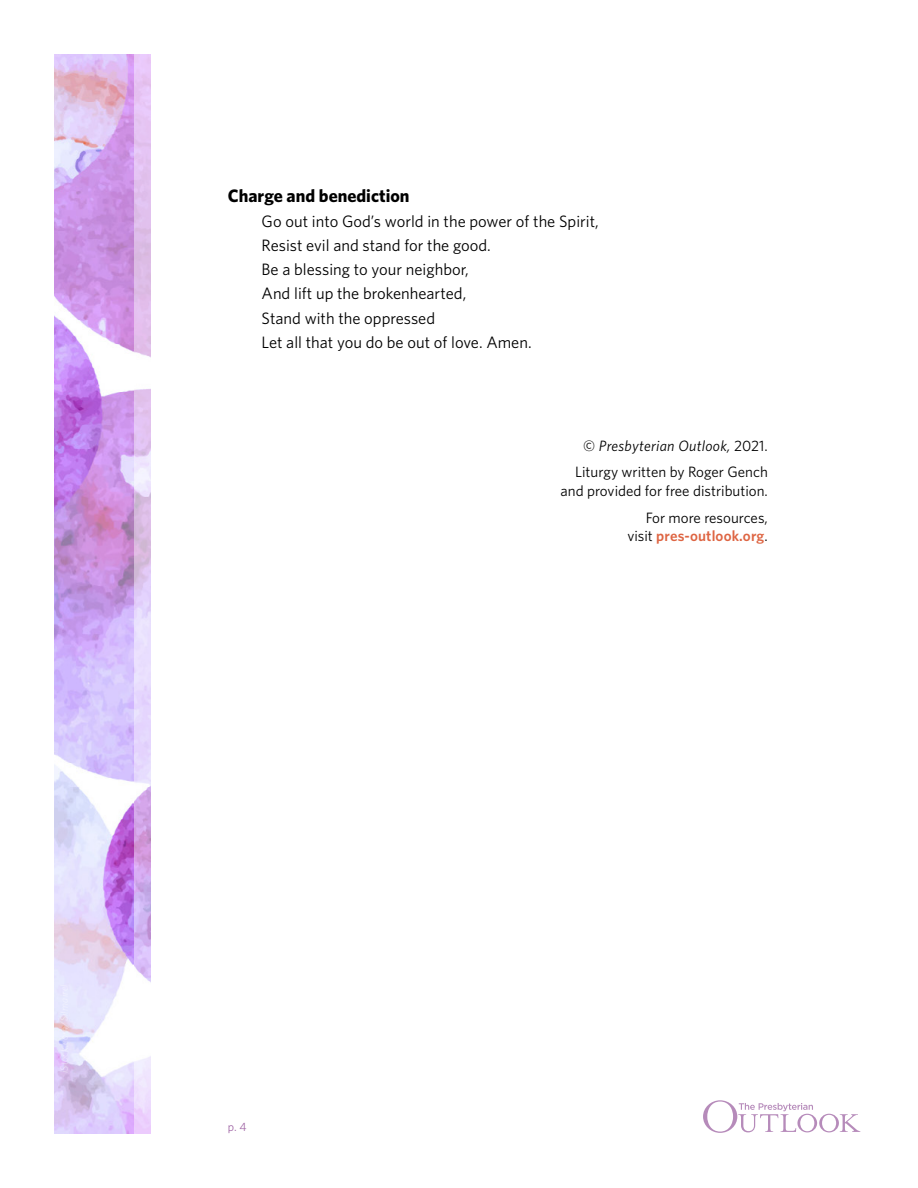
<style>
.page{position:relative;width:918px;height:1188px;background:#fff}
.page>*{position:absolute;margin:0;border:0;box-sizing:border-box;transform-origin:0 0}
.t1{font:700 18px "Whitney";color:#000}
.t2{font:16.5px/24.3px "Whitney";color:#000}
.t3{font:15px/26.2px "Whitney";color:#000;text-align:center}
.t4{font:600 15px "Whitney";letter-spacing:.01em;color:#de6543}
.t5{font:12px "Whitney";color:#a167a6}
.s1{font-style:italic}
.s2{font-weight:400;color:#000}
</style>
<div class="page">
<img style="left:133px;top:54px;width:17px;height:1080px">
<img style="left:54px;top:54px;width:79px;height:1080px">
<svg style="left:703px;top:1100px;width:157px;height:33px"></svg>
<p class="t1" style="left:228px;top:185px;width:183px">Charge and benediction</p>
<p class="t2" style="left:262px;top:208px;width:339px">Go out into God’s world in the power of the Spirit, Resist evil and stand for the good.<br>Be a blessing to your neighbor,<br>And lift up the brokenhearted,<br>Stand with the oppressed<br>Let all that you do be out of love. Amen.</p>
<p class="t5" style="left:228px;top:1119px;width:20px">p. 4</p>
<p class="t3" style="left:575px;top:432px;width:194px">© <span class="s1">Presbyterian Outlook,</span> 2021.<br>Liturgy written by Roger Gench</p>
<p class="t3" style="left:561px;top:478px;width:209px;text-align:right">and provided for free distribution.<br>For more resources,</p>
<p class="t4" style="left:627px;top:526px;width:142px"><span class="s2">visit</span> pres-outlook.org<span class="s2">.</span></p>
</div>
